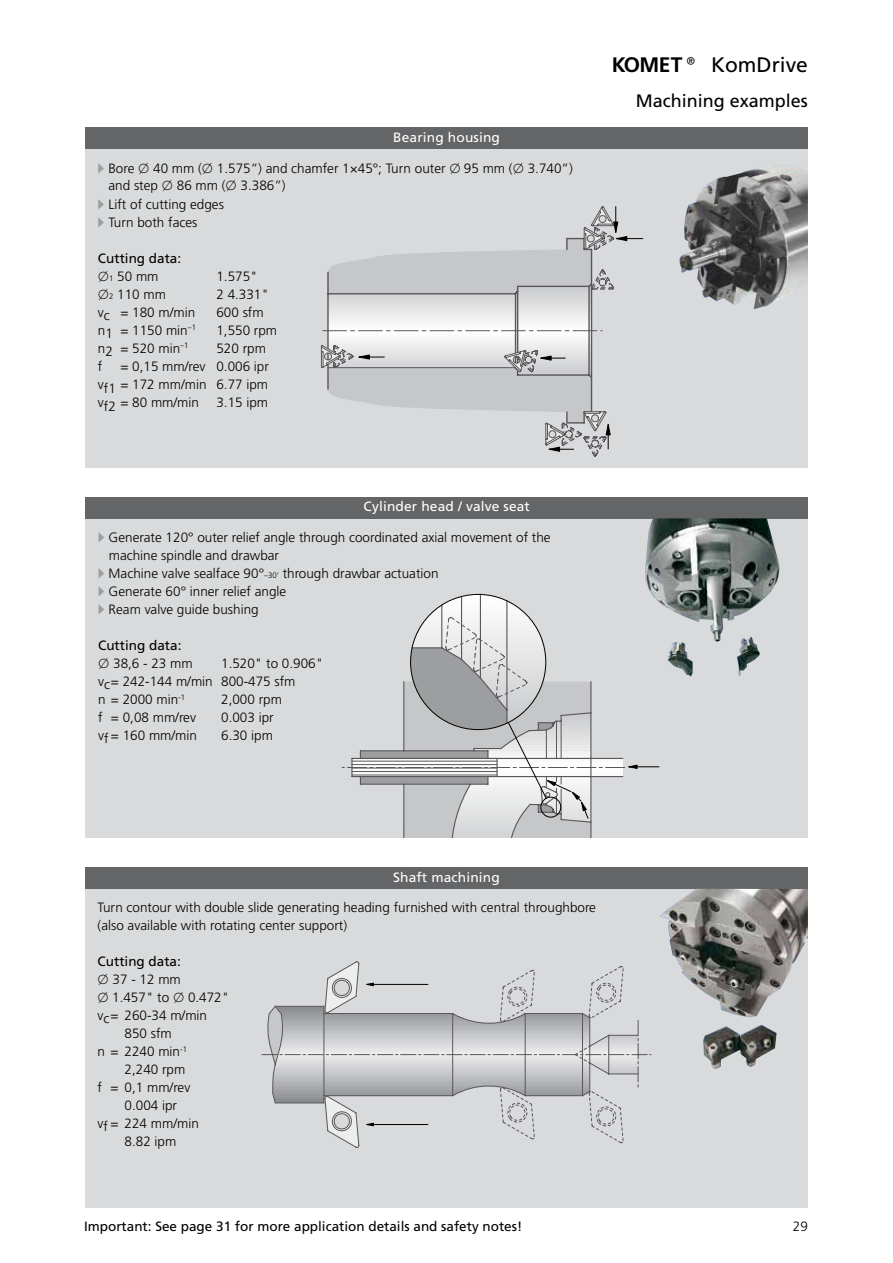
<style>
.page{position:relative;width:893px;height:1263px;background:#fff}
.page>*{position:absolute;margin:0;border:0;box-sizing:border-box;transform-origin:0 0}
.t1{font:21px "Frutiger CE";color:#000}
.t2{font:18px "Frutiger CE";color:#000}
.t3{font:300 13.5px/18px "Frutiger CE";color:#000}
.t4{font:13.5px/18px "Frutiger CE";color:#000}
.t5{font:13.5px "Frutiger CE";letter-spacing:.01em;color:#fff}
.s1{font-family:"European Pi Three";font-weight:400;color:#9c9e9f}
.s2{font-family:"European Pi Two";font-weight:400}
.s3{font-family:"European Pi Two"}
.s4{font-weight:300;font-size:7.8px}
.s5{font-weight:300}
.s6{font-size:7.8px}
.s7{font-weight:700}
</style>
<div class="page">
<div style="left:85px;top:128px;width:723px;height:340px;background:#d9dadb"></div>
<div style="left:86px;top:497px;width:722px;height:340px;background:#d9dadb"></div>
<div style="left:85px;top:867px;width:723px;height:341px;background:#d9dadb"></div>
<svg style="left:262px;top:961px;width:389px;height:187px"></svg>
<svg style="left:321px;top:206px;width:322px;height:246px"></svg>
<hr style="left:629px;top:766px;width:30px;height:1px;background:#000">
<svg style="left:342px;top:593px;width:296px;height:245px"></svg>
<div style="left:85px;top:128px;width:723px;height:21px;background:#646567"></div>
<div style="left:86px;top:497px;width:722px;height:21px;background:#646567"></div>
<div style="left:85px;top:867px;width:723px;height:22px;background:#646567"></div>
<img style="left:680px;top:164px;width:128px;height:145px">
<img style="left:645px;top:518px;width:135px;height:159px">
<img style="left:660px;top:889px;width:148px;height:179px">
<p class="t5" style="left:393px;top:129px;width:108px">Bearing housing</p>
<p class="t3" style="left:98px;top:159px;width:476px"><span class="s1">E</span> Bore <span class="s2">X</span> 40 mm (<span class="s2">X</span> 1.575”) and chamfer 1×45°; Turn outer <span class="s2">X</span> 95 mm (<span class="s2">X</span> 3.740”)</p>
<p class="t3" style="left:109px;top:177px;width:179px">and step <span class="s2">X</span> 86 mm (<span class="s2">X</span> 3.386”)</p>
<p class="t3" style="left:98px;top:195px;width:128px"><span class="s1">E</span> Lift of cutting edges</p>
<p class="t3" style="left:98px;top:213px;width:101px"><span class="s1">E</span> Turn both faces</p>
<p class="t4" style="left:98px;top:249px;width:85px">Cutting data:<br><span class="s3">X</span><span class="s4">1</span> <span class="s5">50 mm</span></p>
<p class="t3" style="left:216px;top:267px;width:43px">1.575"</p>
<p class="t3" style="left:98px;top:285px;width:70px"><span class="s2">X</span><span class="s6">2</span> 110 mm</p>
<p class="t3" style="left:216px;top:285px;width:54px">2 4.331"</p>
<p class="t3" style="left:98px;top:303px;width:99px">vc = 180 m/min</p>
<p class="t3" style="left:216px;top:303px;width:49px">600 sfm</p>
<p class="t3" style="left:98px;top:321px;width:100px">n1 = 1150 min<sup>–1</sup></p>
<p class="t3" style="left:216px;top:321px;width:62px">1,550 rpm</p>
<p class="t3" style="left:98px;top:339px;width:92px">n2 = 520 min<sup>–1</sup></p>
<p class="t3" style="left:216px;top:339px;width:51px">520 rpm</p>
<p class="t3" style="left:98px;top:357px;width:6px">f</p>
<p class="t3" style="left:98px;top:357px;width:173px;text-align:justify;text-indent:23px">= 0,15 mm/rev 0.006 ipr vf1 = 172 mm/min 6.77 ipm vf2 = 80 mm/min</p>
<p class="t3" style="left:216px;top:393px;width:53px">3.15 ipm</p>
<p class="t5" style="left:364px;top:499px;width:168px">Cylinder head / valve seat</p>
<p class="t3" style="left:98px;top:528px;width:454px"><span class="s1">E</span> Generate 120° outer relief angle through coordinated axial movement of the</p>
<p class="t3" style="left:109px;top:546px;width:172px">machine spindle and drawbar</p>
<p class="t3" style="left:98px;top:564px;width:342px"><span class="s1">E</span> Machine valve sealface 90°<span class="s6">–30’</span> through drawbar actuation</p>
<p class="t3" style="left:98px;top:582px;width:190px"><span class="s1">E</span> Generate 60° inner relief angle</p>
<p class="t3" style="left:98px;top:600px;width:162px"><span class="s1">E</span> Ream valve guide bushing</p>
<p class="t4" style="left:98px;top:636px;width:96px">Cutting data:<br><span class="s3">X</span> <span class="s5">38,6 - 23 mm</span></p>
<p class="t3" style="left:98px;top:654px;width:227px;text-indent:123px">1.520" to 0.906" vc= 242-144 m/min 800-475 sfm<br>n = 2000 min<sup>-1</sup></p>
<p class="t3" style="left:221px;top:690px;width:62px">2,000 rpm</p>
<p class="t3" style="left:98px;top:708px;width:99px">f = 0,08 mm/rev</p>
<p class="t3" style="left:221px;top:708px;width:54px">0.003 ipr</p>
<p class="t3" style="left:98px;top:726px;width:100px">vf = 160 mm/min</p>
<p class="t3" style="left:221px;top:726px;width:53px">6.30 ipm</p>
<h1 class="t1" style="left:612px;top:52px;width:198px"><span class="s7">KOMET</span>® KomDrive</h1>
<h2 class="t2" style="left:636px;top:91px;width:174px">Machining examples</h2>
<p class="t5" style="left:393px;top:869px;width:108px">Shaft machining</p>
<p class="t3" style="left:98px;top:899px;width:500px">Turn contour with double slide generating heading furnished with central throughbore (also available with rotating center support)</p>
<p class="t4" style="left:98px;top:953px;width:85px">Cutting data:</p>
<p class="t3" style="left:98px;top:970px;width:85px"><span class="s2">X</span> 37 - 12 mm</p>
<p class="t3" style="left:98px;top:988px;width:133px"><span class="s2">X</span> 1.457" to <span class="s2">X</span> 0.472"</p>
<p class="t3" style="left:98px;top:1006px;width:111px">vc= 260-34 m/min</p>
<p class="t3" style="left:125px;top:1024px;width:49px">850 sfm</p>
<p class="t3" style="left:98px;top:1042px;width:91px">n = 2240 min<sup>-1</sup></p>
<p class="t3" style="left:125px;top:1061px;width:62px">2,240 rpm</p>
<p class="t3" style="left:98px;top:1078px;width:94px">f = 0,1 mm/rev</p>
<p class="t3" style="left:125px;top:1096px;width:54px">0.004 ipr</p>
<p class="t3" style="left:98px;top:1114px;width:103px">vf = 224 mm/min</p>
<p class="t3" style="left:125px;top:1132px;width:53px">8.82 ipm</p>
<p class="t4" style="left:84px;top:1217px;width:440px">Important: See page 31 for more application details and safety notes!</p>
<p class="t3" style="left:793px;top:1217px;width:17px">29</p>
</div>
